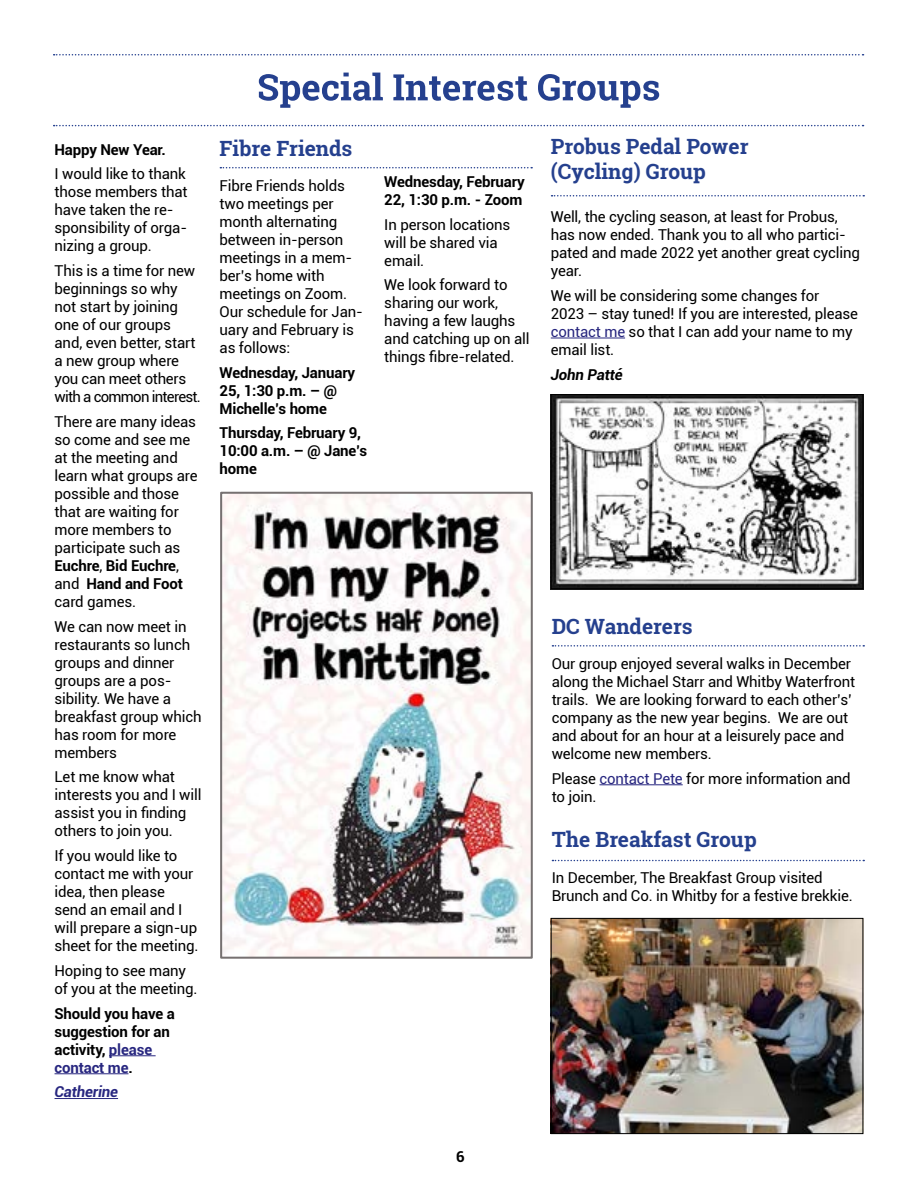
<style>
.page{position:relative;width:918px;height:1188px;background:#fff}
.page>*{position:absolute;margin:0;border:0;box-sizing:border-box;transform-origin:0 0}
.t1{font:700 21px/25.2px "Roboto Slab";color:#25408e}
.t2{font:15px/18px "Roboto";letter-spacing:-.01em;color:#000}
.t3{font:700 15px/18px "Roboto";letter-spacing:-.01em;color:#000}
.t4{font:italic 700 15px "Roboto";letter-spacing:-.01em;color:#000}
.t5{font:italic 700 15px "Roboto";letter-spacing:-.01em;color:#282780}
.s1{font-weight:700}
.s2{color:#282780}
</style>
<div class="page">
<hr style="left:551px;top:338px;width:74px;height:1px;background:#282780">
<svg style="left:552px;top:195px;width:312px;height:2px"></svg>
<svg style="left:220px;top:167px;width:312px;height:1px"></svg>
<svg style="left:552px;top:645px;width:312px;height:2px"></svg>
<svg style="left:552px;top:860px;width:312px;height:1px"></svg>
<hr style="left:599px;top:784px;width:84px;height:1px;background:#282780">
<img style="left:223px;top:495px;width:307px;height:461px">
<div style="left:220px;top:492px;width:313px;height:467px;border:2px solid #767171"></div>
<svg style="left:54px;top:54px;width:810px;height:2px"></svg>
<svg style="left:54px;top:125px;width:810px;height:1px"></svg>
<hr style="left:109px;top:1055px;width:47px;height:1px;background:#282780">
<hr style="left:55px;top:1073px;width:74px;height:1px;background:#282780">
<hr style="left:55px;top:1098px;width:63px;height:1px;background:#282780">
<svg style="left:259px;top:73px;width:124px;height:35px"></svg>
<svg style="left:393px;top:74px;width:134px;height:27px"></svg>
<svg style="left:538px;top:74px;width:121px;height:34px"></svg>
<img style="left:553px;top:396px;width:308px;height:191px">
<div style="left:551px;top:394px;width:312px;height:195px;border:1px solid #000"></div>
<img style="left:553px;top:920px;width:308px;height:212px">
<div style="left:551px;top:918px;width:312px;height:216px;border:1px solid #000"></div>
<p class="t3" style="left:55px;top:140px;width:113px">Happy New Year.</p>
<p class="t2" style="left:55px;top:165px;width:135px">I would like to thank those members that have taken the re&shy;sponsibility of orga&shy;nizing a group.</p>
<p class="t2" style="left:55px;top:261px;width:148px">This is a time for new beginnings so why not start by joining one of our groups and, even better, start a new group where you can meet others with a common interest.</p>
<p class="t2" style="left:55px;top:412px;width:145px">There are many ideas so come and see me at the meeting and learn what groups are possible and those that are waiting for more members to participate such as<br><span class="s1">Euchre</span>, <span class="s1">Bid Euchre</span>, and <span class="s1">Hand and Foot </span>card games.</p>
<p class="t2" style="left:55px;top:617px;width:149px">We can now meet in restaurants so lunch groups and dinner groups are a pos&shy;sibility. We have a breakfast group which has room for more members</p>
<p class="t2" style="left:55px;top:768px;width:149px">Let me know what interests you and I will assist you in finding others to join you.</p>
<p class="t2" style="left:55px;top:846px;width:145px">If you would like to contact me with your idea, then please send an email and I will prepare a sign-up sheet for the meeting.</p>
<p class="t2" style="left:55px;top:961px;width:145px">Hoping to see many of you at the meeting.</p>
<p class="t3" style="left:55px;top:1004px;width:122px">Should you have a suggestion for an activity, <span class="s2">please contact me</span>.</p>
<p class="t5" style="left:55px;top:1082px;width:65px">Catherine</p>
<h1 class="t1" style="left:220px;top:135px;width:134px">Fibre Friends</h1>
<p class="t2" style="left:220px;top:176px;width:145px">Fibre Friends holds two meetings per month alternating between in-person meetings in a mem&shy;ber’s home with meetings on Zoom.<br>Our schedule for Jan&shy;uary and February is as follows:</p>
<p class="t3" style="left:220px;top:363px;width:137px">Wednesday, January<br>25, 1:30 p.m. – @<br>Michelle’s home</p>
<p class="t3" style="left:220px;top:423px;width:149px">Thursday, February 9,<br>10:00 a.m. – @ Jane’s home</p>
<p class="t3" style="left:384px;top:172px;width:142px">Wednesday, February<br>22, 1:30 p.m. - Zoom</p>
<p class="t2" style="left:384px;top:215px;width:128px">In person locations will be shared via email.</p>
<p class="t2" style="left:384px;top:276px;width:147px">We look forward to sharing our work, having a few laughs and catching up on all things fibre-related.</p>
<p class="t3" style="left:456px;top:1147px;width:10px">6</p>
<h1 class="t1" style="left:551px;top:133px;width:199px">Probus Pedal Power (Cycling) Group</h1>
<p class="t2" style="left:551px;top:207px;width:311px">Well, the cycling season, at least for Probus, has now ended. Thank you to all who partici&shy;pated and made 2022 yet another great cycling year.</p>
<p class="t2" style="left:551px;top:286px;width:309px">We will be considering some changes for<br>2023 – stay tuned! If you are interested, please <span class="s2">contact me</span> so that I can add your name to my email list.</p>
<p class="t4" style="left:551px;top:364px;width:73px">John Patté</p>
<h1 class="t1" style="left:552px;top:613px;width:142px">DC Wanderers</h1>
<p class="t2" style="left:552px;top:654px;width:305px">Our group enjoyed several walks in December along the Michael Starr and Whitby Waterfront trails. We are looking forward to each other’s’ company as the new year begins. We are out and about for an hour at a leisurely pace and welcome new members.</p>
<p class="t2" style="left:552px;top:769px;width:301px">Please <span class="s2">contact Pete</span> for more information and to join.</p>
<h1 class="t1" style="left:552px;top:827px;width:206px">The Breakfast Group</h1>
<p class="t2" style="left:552px;top:869px;width:303px">In December, The Breakfast Group visited<br>Brunch and Co. in Whitby for a festive brekkie.</p>
</div>
